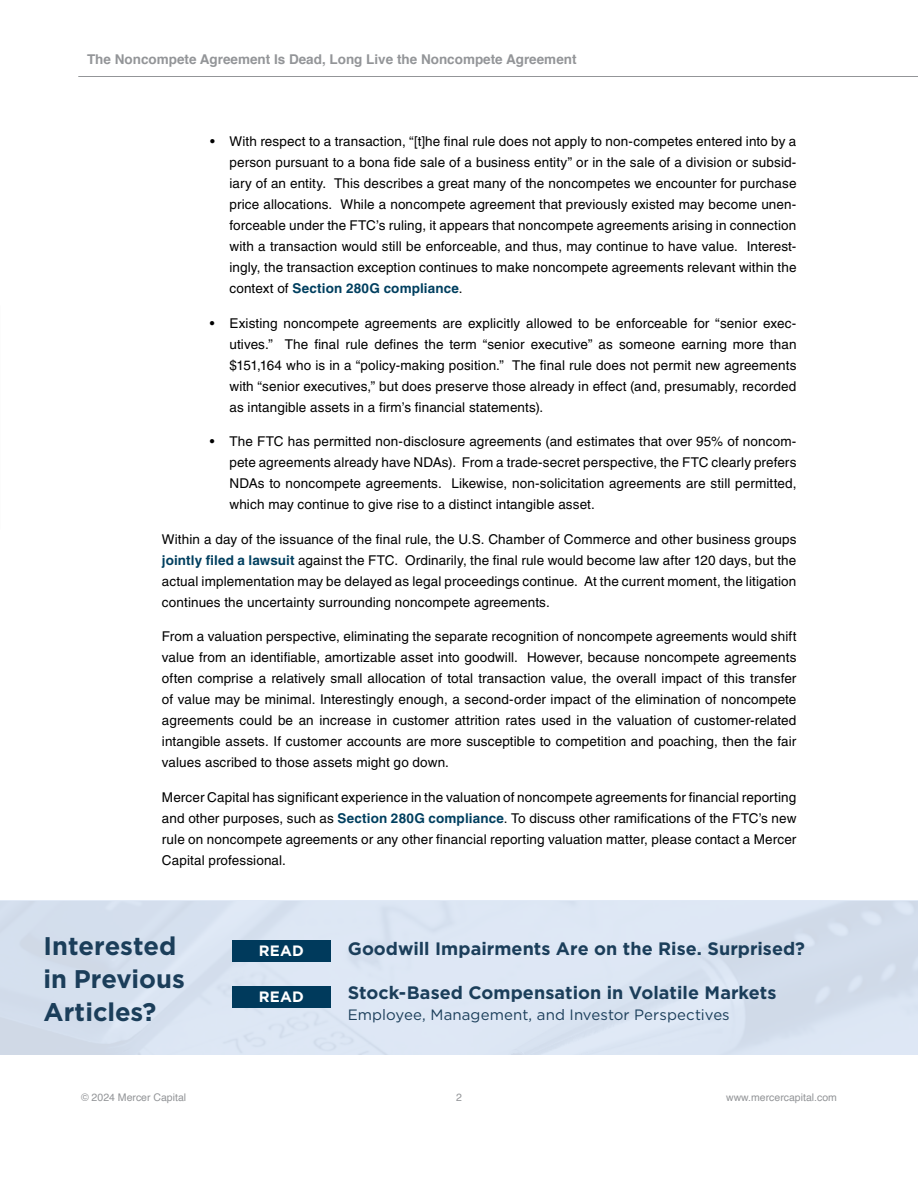
<style>
.page{position:relative;width:918px;height:1188px;background:#fff}
.page>*{position:absolute;margin:0;border:0;box-sizing:border-box;transform-origin:0 0}
.t1{font:700 25.5px/33px "Gotham";color:#1b3e5a}
.t2{font:700 18px "Gotham";letter-spacing:.005em;color:#1b3e5a}
.t3{font:15px "Gotham";letter-spacing:.01em;color:#1b3e5a}
.t4{font:700 15px "Gotham";letter-spacing:.02em;color:#fff}
.t5{font:13.5px/21px "Helvetica LT Std";letter-spacing:.01em;color:#000;text-align:justify}
.t6{font:700 13.5px "Helvetica";color:#939598}
.t7{font:10.5px "Helvetica";color:#939598}
.s1{font-weight:700;color:#003f5f}
</style>
<div class="page">
<hr style="left:78px;top:76px;width:840px;height:1px;background:#939598">
<div style="left:0;top:901px;width:918px;height:154px;background:#dee8f6"></div>
<div style="left:232px;top:941px;width:98px;height:21px;background:#003a5c"></div>
<div style="left:232px;top:986px;width:98px;height:22px;background:#003a5c"></div>
<p class="t6" style="left:87px;top:48px;width:491px">The Noncompete Agreement Is Dead, Long Live the Noncompete Agreement</p>
<p class="t5" style="left:229px;top:131px;width:569px;text-indent:-19px">• With respect to a transaction, “[t]he final rule does not apply to non-competes entered into by a person pursuant to a bona fide sale of a business entity” or in the sale of a division or subsid&shy;iary of an entity. This describes a great many of the noncompetes we encounter for purchase price allocations. While a noncompete agreement that previously existed may become unen&shy;forceable under the FTC’s ruling, it appears that noncompete agreements arising in connection with a transaction would still be enforceable, and thus, may continue to have value. Interest&shy;ingly, the transaction exception continues to make noncompete agreements relevant within the context of <span class="s1">Section 280G compliance</span>.</p>
<p class="t5" style="left:229px;top:312px;width:569px;text-indent:-19px">• Existing noncompete agreements are explicitly allowed to be enforceable for “senior exec&shy;utives.” The final rule defines the term “senior executive” as someone earning more than $151,164 who is in a “policy-making position.” The final rule does not permit new agreements with “senior executives,” but does preserve those already in effect (and, presumably, recorded as intangible assets in a firm’s financial statements).</p>
<p class="t5" style="left:229px;top:431px;width:568px;text-indent:-19px">• The FTC has permitted non-disclosure agreements (and estimates that over 95% of noncom&shy;pete agreements already have NDAs). From a trade-secret perspective, the FTC clearly prefers NDAs to noncompete agreements. Likewise, non-solicitation agreements are still permitted, which may continue to give rise to a distinct intangible asset.</p>
<p class="t5" style="left:162px;top:529px;width:636px">Within a day of the issuance of the final rule, the U.S. Chamber of Commerce and other business groups <span class="s1">jointly filed a lawsuit</span> against the FTC. Ordinarily, the final rule would become law after 120 days, but the actual implementation may be delayed as legal proceedings continue. At the current moment, the litigation continues the uncertainty surrounding noncompete agreements.</p>
<p class="t5" style="left:162px;top:626px;width:636px">From a valuation perspective, eliminating the separate recognition of noncompete agreements would shift value from an identifiable, amortizable asset into goodwill. However, because noncompete agreements often comprise a relatively small allocation of total transaction value, the overall impact of this transfer of value may be minimal. Interestingly enough, a second-order impact of the elimination of noncompete agreements could be an increase in customer attrition rates used in the valuation of customer-related intangible assets. If customer accounts are more susceptible to competition and poaching, then the fair values ascribed to those assets might go down.</p>
<p class="t5" style="left:162px;top:787px;width:636px">Mercer Capital has significant experience in the valuation of noncompete agreements for financial reporting and other purposes, such as <span class="s1">Section 280G compliance</span>. To discuss other ramifications of the FTC’s new rule on noncompete agreements or any other financial reporting valuation matter, please contact a Mercer Capital professional.</p>
<h1 class="t1" style="left:44px;top:930px;width:143px">Interested in Previous<br>Articles?</h1>
<h2 class="t2" style="left:348px;top:937px;width:459px">Goodwill Impairments Are on the Rise. Surprised?</h2>
<p class="t4" style="left:259px;top:941px;width:47px">READ</p>
<p class="t4" style="left:259px;top:987px;width:47px">READ</p>
<h2 class="t2" style="left:348px;top:981px;width:430px">Stock-Based Compensation in Volatile Markets</h2>
<p class="t3" style="left:348px;top:1005px;width:384px">Employee, Management, and Investor Perspectives</p>
<p class="t7" style="left:81px;top:1090px;width:107px">© 2024 Mercer Capital</p>
<p class="t7" style="left:456px;top:1090px;width:7px">2</p>
<p class="t7" style="left:726px;top:1090px;width:112px">www.mercercapital.com</p>
</div>
